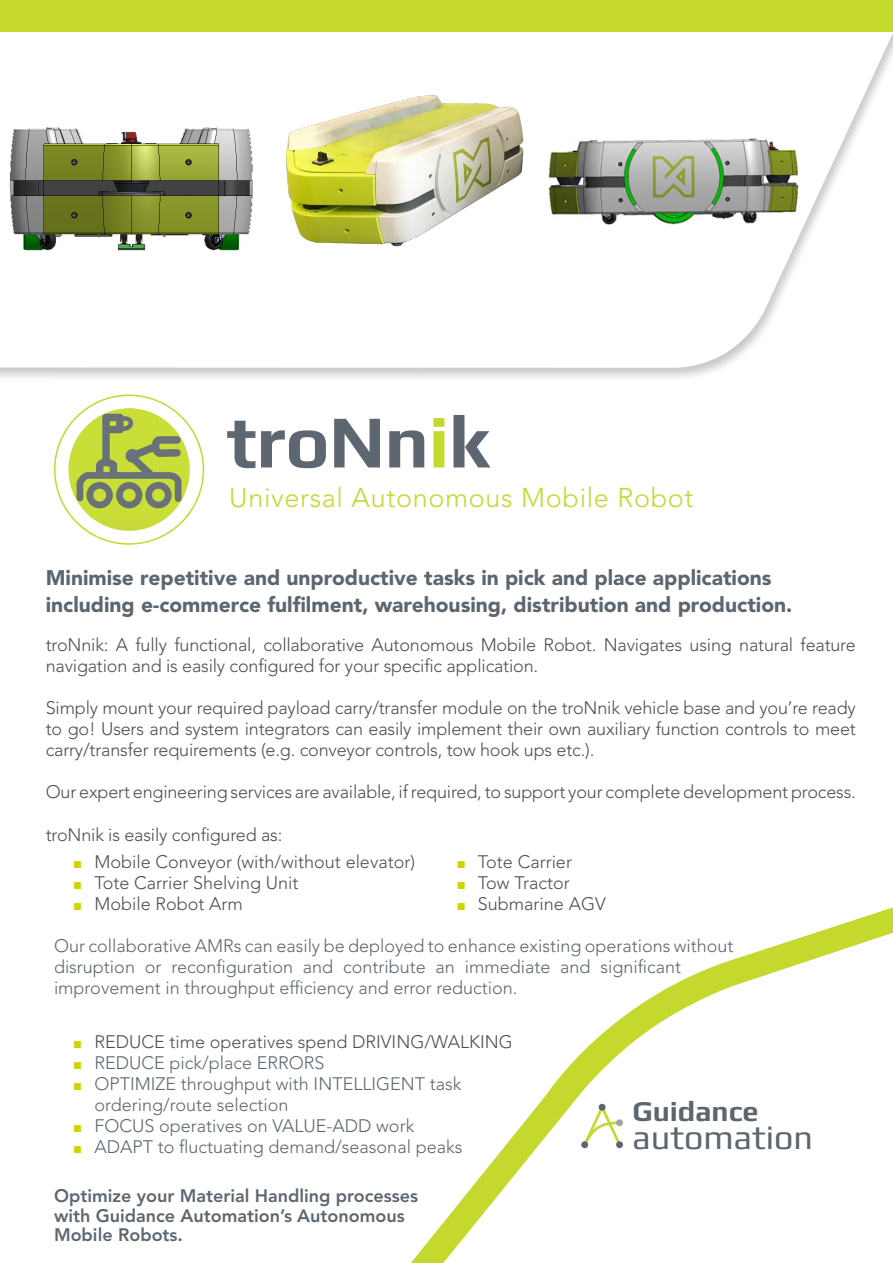
<style>
.page{position:relative;width:893px;height:1263px;background:#fff}
.page>*{position:absolute;margin:0;border:0;box-sizing:border-box;transform-origin:0 0}
.t1{font:700 75px "Play";letter-spacing:-.01em;color:#5e6771}
.t2{font:34.05px "Play";color:#5c666f}
.t3{font:700 28.8px "Play";color:#5c666f}
.t4{font:300 27px "Avenir LT Std";letter-spacing:.025em;color:#c4d830}
.t5{font:900 21px/27px "Avenir LT Std";color:#5c666f}
.MFS_Paragraph_Style{font:300 18px/21px "Avenir LT Std";letter-spacing:-.01em;color:#495056}
.t6{font:300 18px/21px "Avenir LT Std";color:#5d6770}
.t7{font:800 18px/19.4px "Avenir LT Std";color:#5d6770}
.t8{font:300 18px "Avenir LT Std";color:#5c666f}
.s1{color:#c4d82f}
.s2{font-family:"Arial Narrow";font-weight:400;font-size:15px;color:#cfd400}
.s3{color:#595959}
</style>
<div class="page">
<div style="left:0;top:0;width:893px;height:382px;background:#231f20;opacity:.24"></div>
<svg style="left:0;top:31px;width:893px;height:337px"></svg>
<div style="left:0;top:0;width:893px;height:31px;background:#c4d82d"></div>
<img style="left:6px;top:88px;width:252px;height:163px">
<img style="left:277px;top:89px;width:253px;height:162px">
<img style="left:549px;top:115px;width:252px;height:110px">
<svg style="left:411px;top:907px;width:482px;height:356px"></svg>
<div style="left:69px;top:408px;width:121px;height:123px;background:#c8d939;border-radius:50%"></div>
<img style="left:69px;top:408px;width:121px;height:112px">
<p class="t1" style="left:226px;top:398px;width:264px">troNn<span class="s1">i</span>k</p>
<p class="t4" style="left:229px;top:481px;width:466px">Universal Autonomous Mobile Robot</p>
<p class="t5" style="left:46px;top:564px;width:748px">Minimise repetitive and unproductive tasks in pick and place applications including e-commerce fulfilment, warehousing, distribution and production.</p>
<p class="MFS_Paragraph_Style" style="left:46px;top:634px;width:812px">troNnik: A fully functional, collaborative Autonomous Mobile Robot. Navigates using natural feature navigation and is easily configured for your specific application.</p>
<p class="MFS_Paragraph_Style" style="left:46px;top:697px;width:812px;text-align:justify">Simply mount your required payload carry/transfer module on the troNnik vehicle base and you’re ready to go! Users and system integrators can easily implement their own auxiliary function controls to meet carry/transfer requirements (e.g. conveyor controls, tow hook ups etc.).</p>
<p class="MFS_Paragraph_Style" style="left:46px;top:781px;width:812px">Our expert engineering services are available, if required, to support your complete development process.</p>
<p class="MFS_Paragraph_Style" style="left:46px;top:824px;width:238px">troNnik is easily configured as:</p>
<p class="MFS_Paragraph_Style" style="left:74px;top:852px;width:342px"><span class="s2">■</span> Mobile Conveyor (with/without elevator)</p>
<p class="MFS_Paragraph_Style" style="left:74px;top:873px;width:226px"><span class="s2">■</span> Tote Carrier Shelving Unit</p>
<p class="MFS_Paragraph_Style" style="left:74px;top:894px;width:170px"><span class="s2">■</span> Mobile Robot Arm</p>
<p class="MFS_Paragraph_Style" style="left:458px;top:852px;width:116px"><span class="s2">■</span> Tote Carrier</p>
<p class="MFS_Paragraph_Style" style="left:458px;top:873px;width:113px"><span class="s2">■</span> Tow Tractor</p>
<p class="MFS_Paragraph_Style" style="left:458px;top:894px;width:149px"><span class="s2">■</span> Submarine AGV</p>
<p class="t6" style="left:54px;top:935px;width:681px">Our collaborative AMRs can easily be deployed to enhance existing operations without disruption or reconfiguration and contribute an immediate and significant improvement in throughput efficiency and error reduction.</p>
<p class="MFS_Paragraph_Style" style="left:74px;top:1031px;width:440px"><span class="s2">■</span> REDUCE time operatives spend DRIVING/WALKING</p>
<p class="t6" style="left:74px;top:1052px;width:252px"><span class="s2">■</span> REDUCE pick/place ERRORS</p>
<p class="t6" style="left:94px;top:1073px;width:368px;text-indent:-20px"><span class="s2">■</span> OPTIMIZE throughput with INTELLIGENT task ordering/route selection</p>
<p class="t8" style="left:74px;top:1115px;width:342px"><span class="s2">■</span> FOCUS operatives on VALUE-ADD work</p>
<p class="t8" style="left:74px;top:1136px;width:390px"><span class="s2">■</span> ADAPT to fluctuating demand/seasonal peaks</p>
<p class="t7" style="left:54px;top:1186px;width:366px">Optimize your Material Handling processes with Guidance Automation’s Autonomous<br>Mobile Robots<span class="s3">.</span></p>
<p class="t3" style="left:632px;top:1094px;width:128px">Guidance</p>
<p class="t2" style="left:632px;top:1117px;width:182px">automation</p>
</div>
